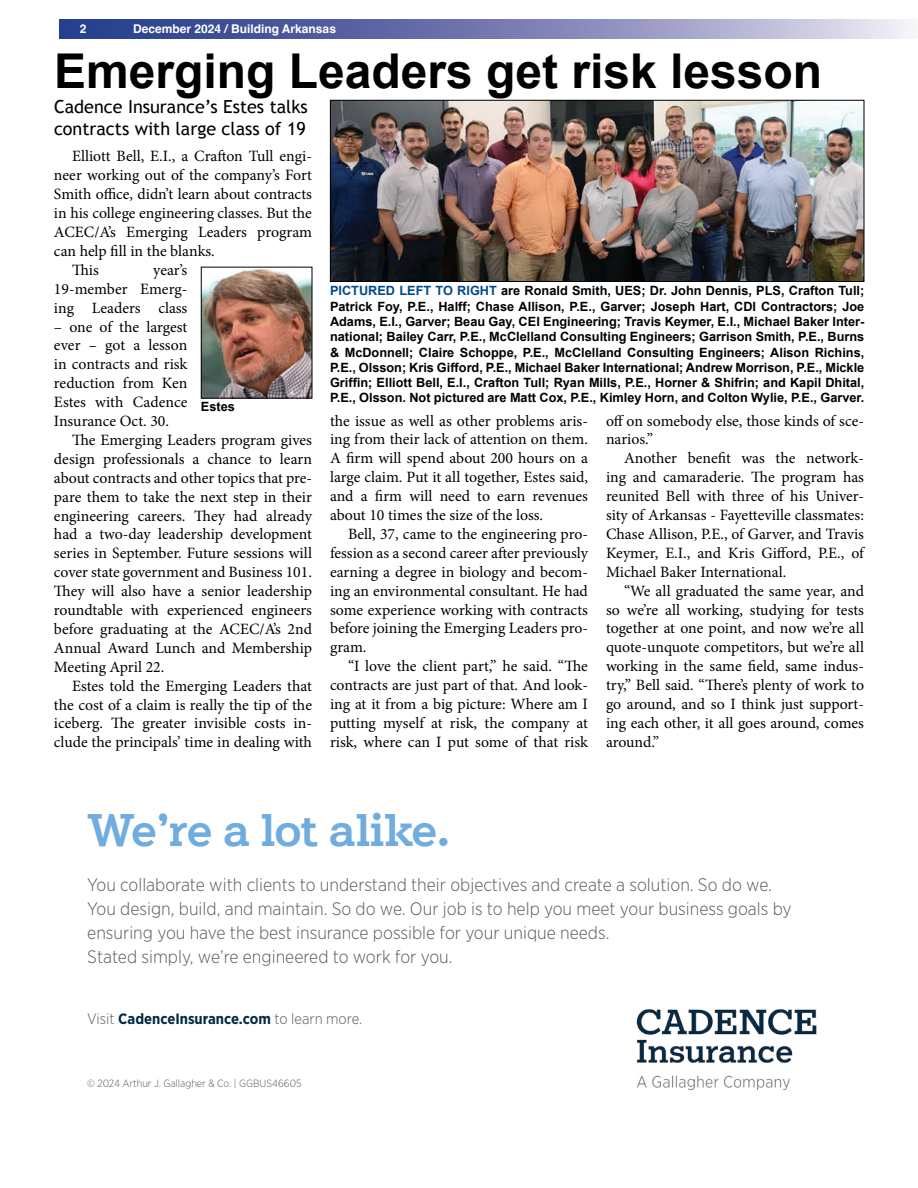
<style>
.page{position:relative;width:918px;height:1188px;background:#fff}
.page>*{position:absolute;margin:0;border:0;box-sizing:border-box;transform-origin:0 0}
.t1{font:700 48px "Arial";color:#000}
.t2{font:500 43.5px "Gallagher Slab";letter-spacing:-.015em;color:#70acde}
.t3{font:300 18px/24px "Gotham Narrow";color:#58595b}
.t4{font:18px/21.6px "Trebuchet MS";color:#000}
.t5{font:15.75px/18.9px "Minion Pro";color:#000;text-align:justify}
.t6{font:700 15px "Gotham Narrow";color:#002b44}
.t7{font:700 12.75px/15.3px "Arial";color:#000;text-align:justify}
.t8{font:700 12px "Helvetica";color:#fff}
.t9{font:300 10.5px "Gotham Narrow";color:#58595b}
.s1{color:#004a8b}
.s2{font-weight:300;color:#58595b}
</style>
<div class="page">
<svg style="left:59px;top:19px;width:851px;height:20px;background:#7a82b5"></svg>
<img style="left:332px;top:102px;width:530px;height:178px">
<div style="left:330px;top:100px;width:534px;height:182px;border:1px solid #000"></div>
<img style="left:203px;top:269px;width:107px;height:128px">
<div style="left:201px;top:267px;width:111px;height:132px;border:1px solid #000"></div>
<img style="left:636px;top:1009px;width:181px;height:81px">
<p class="t8" style="left:80px;top:21px;width:8px">2</p>
<p class="t8" style="left:133px;top:22px;width:204px">December 2024 / Building Arkansas</p>
<h1 class="t1" style="left:54px;top:39px;width:770px">Emerging Leaders get risk lesson</h1>
<p class="t4" style="left:54px;top:96px;width:255px">Cadence Insurance’s Estes talks contracts with large class of 19</p>
<p class="t5" style="left:72px;top:147px;width:242px">Elliott Bell, E.I., a Crafton Tull engi-</p>
<p class="t5" style="left:54px;top:166px;width:259px">neer working out of the company’s Fort</p>
<p class="t5" style="left:54px;top:185px;width:260px">Smith office, didn’t learn about contracts</p>
<p class="t5" style="left:54px;top:204px;width:260px">in his college engineering classes. But the</p>
<p class="t5" style="left:54px;top:223px;width:260px">ACEC/A’s Emerging Leaders program</p>
<p class="t5" style="left:54px;top:242px;width:162px">can help fill in the blanks.</p>
<p class="t5" style="left:72px;top:260px;width:28px">This</p>
<p class="t5" style="left:54px;top:260px;width:135px;text-indent:99px">year’s 19-member Emerg&shy;ing Leaders class</p>
<p class="t5" style="left:54px;top:317px;width:135px">– one of the largest ever – got a lesson in contracts and risk reduction from Ken Estes with Cadence Insurance Oct. 30.</p>
<p class="t5" style="left:54px;top:431px;width:260px;text-indent:18px">The Emerging Leaders program gives design professionals a chance to learn about contracts and other topics that pre&shy;pare them to take the next step in their engineering careers. They had already had a two-day leadership development series in September. Future sessions will cover state government and Business 101.<br>They will also have a senior leadership roundtable with experienced engineers before graduating at the ACEC/A’s 2nd Annual Award Lunch and Membership Meeting April 22.</p>
<p class="t5" style="left:54px;top:676px;width:260px;text-indent:18px">Estes told the Emerging Leaders that the cost of a claim is really the tip of the iceberg. The greater invisible costs in&shy;clude the principals’ time in dealing with</p>
<p class="t7" style="left:201px;top:400px;width:36px">Estes</p>
<p class="t7" style="left:330px;top:284px;width:536px"><span class="s1">PICTURED LEFT TO RIGHT</span> are Ronald Smith, UES; Dr. John Dennis, PLS, Crafton Tull; Patrick Foy, P.E., Halff; Chase Allison, P.E., Garver; Joseph Hart, CDI Contractors; Joe Adams, E.I., Garver; Beau Gay, CEI Engineering; Travis Keymer, E.I., Michael Baker Inter&shy;national; Bailey Carr, P.E., McClelland Consulting Engineers; Garrison Smith, P.E., Burns &amp; McDonnell; Claire Schoppe, P.E., McClelland Consulting Engineers; Alison Richins, P.E., Olsson; Kris Gifford, P.E., Michael Baker International; Andrew Morrison, P.E., Mickle Griffin; Elliott Bell, E.I., Crafton Tull; Ryan Mills, P.E., Horner &amp; Shifrin; and Kapil Dhital, P.E., Olsson. Not pictured are Matt Cox, P.E., Kimley Horn, and Colton Wylie, P.E., Garver.</p>
<p class="t5" style="left:330px;top:411px;width:260px">the issue as well as other problems aris&shy;ing from their lack of attention on them.<br>A firm will spend about 200 hours on a large claim. Put it all together, Estes said, and a firm will need to earn revenues about 10 times the size of the loss.</p>
<p class="t5" style="left:330px;top:525px;width:260px;text-indent:18px">Bell, 37, came to the engineering pro&shy;fession as a second career after previously earning a degree in biology and becom&shy;ing an environmental consultant. He had some experience working with contracts before joining the Emerging Leaders pro&shy;gram.</p>
<p class="t5" style="left:330px;top:657px;width:260px;text-indent:18px">“I love the client part,” he said. “The contracts are just part of that. And look&shy;ing at it from a big picture: Where am I putting myself at risk, the company at risk, where can I put some of that risk</p>
<p class="t5" style="left:606px;top:411px;width:259px">off on somebody else, those kinds of sce&shy;narios.”</p>
<p class="t5" style="left:606px;top:449px;width:260px;text-indent:18px">Another benefit was the network&shy;ing and camaraderie. The program has reunited Bell with three of his Univer&shy;sity of Arkansas - Fayetteville classmates:<br>Chase Allison, P.E., of Garver, and Travis Keymer, E.I., and Kris Gifford, P.E., of Michael Baker International.</p>
<p class="t5" style="left:606px;top:581px;width:260px;text-indent:18px">“We all graduated the same year, and so we’re all working, studying for tests together at one point, and now we’re all quote-unquote competitors, but we’re all working in the same field, same indus&shy;try,” Bell said. “There’s plenty of work to go around, and so I think just support&shy;ing each other, it all goes around, comes around.”</p>
<h2 class="t2" style="left:87px;top:804px;width:364px">We’re a lot alike.</h2>
<p class="t3" style="left:87px;top:872px;width:706px">You collaborate with clients to understand their objectives and create a solution. So do we.<br>You design, build, and maintain. So do we. Our job is to help you meet your business goals by ensuring you have the best insurance possible for your unique needs.<br>Stated simply, we’re engineered to work for you.</p>
<p class="t6" style="left:87px;top:1009px;width:276px"><span class="s2">Visit</span> CadenceInsurance.com <span class="s2">to learn more.</span></p>
<p class="t9" style="left:87px;top:1077px;width:216px">© 2024 Arthur J. Gallagher &amp; Co. | GGBUS46605</p>
</div>
